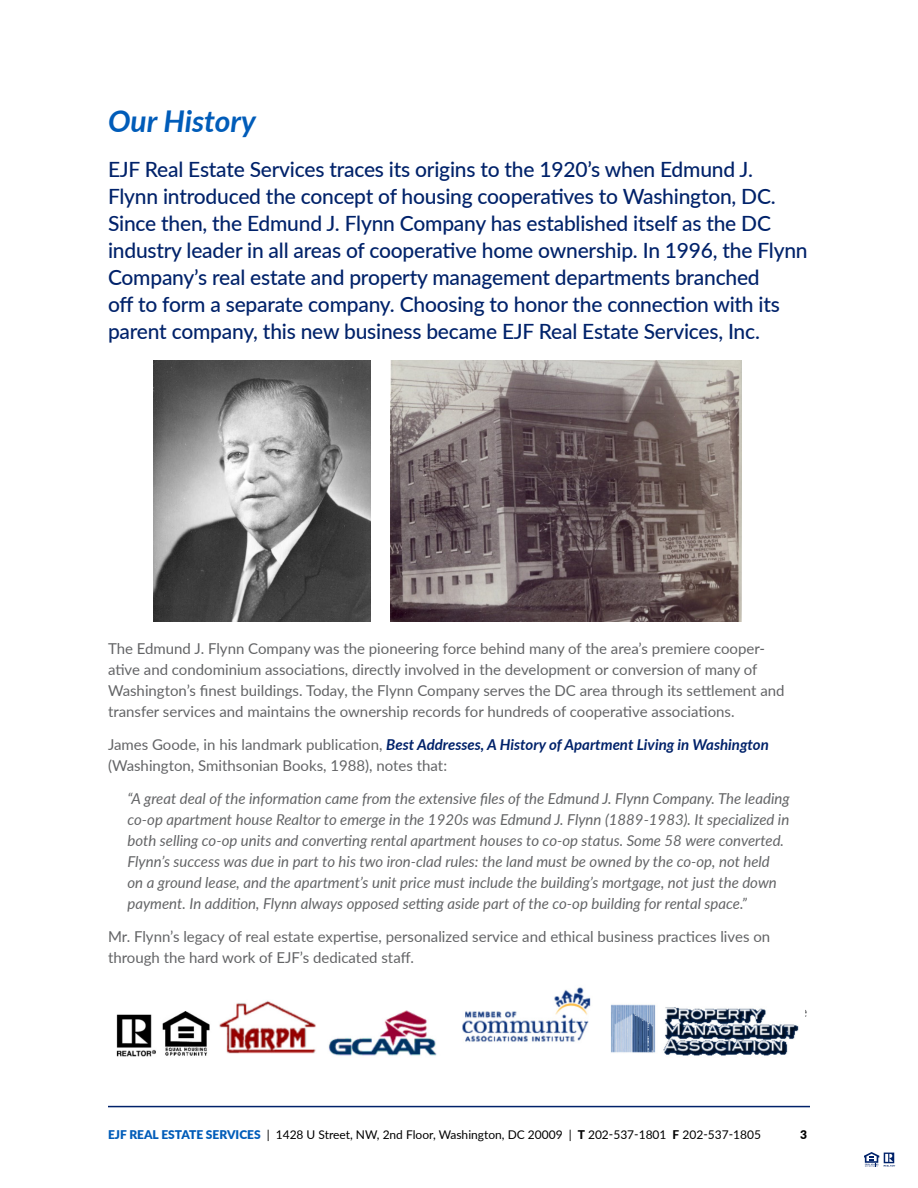
<style>
.page{position:relative;width:918px;height:1188px;background:#fff}
.page>*{position:absolute;margin:0;border:0;box-sizing:border-box;transform-origin:0 0}
.t1{font:italic 700 30px "Lato";color:#005cb9}
.t2{font:500 21px/27px "Lato";letter-spacing:-.01em;color:#00226a}
.t3{font:15px/21px "Lato";color:#636466}
.t4{font:italic 15px/21px "Lato";color:#636466}
.t5{font:12px "Lato";color:#000}
.t6{font:900 12px "Lato";color:#000}
.s1{font-weight:700;font-style:italic;color:#00226a}
.s2{font-weight:900;color:#005cb9}
.s3{font-weight:800}
</style>
<div class="page">
<hr style="left:108px;top:1106px;width:702px;height:1px;background:#00226a">
<svg style="left:864px;top:1152px;width:32px;height:15px"></svg>
<img style="left:116px;top:987px;width:683px;height:70px">
<img style="left:153px;top:360px;width:218px;height:261px">
<img style="left:390px;top:360px;width:352px;height:261px">
<h1 class="t1" style="left:108px;top:99px;width:149px">Our History</h1>
<p class="t2" style="left:108px;top:155px;width:701px">EJF Real Estate Services traces its origins to the 1920’s when Edmund J.<br>Flynn introduced the concept of housing cooperatives to Washington, DC.<br>Since then, the Edmund J. Flynn Company has established itself as the DC industry leader in all areas of cooperative home ownership. In 1996, the Flynn Company’s real estate and property management departments branched<br>off to form a separate company. Choosing to honor the connection with its parent company, this new business became EJF Real Estate Services, Inc.</p>
<p class="t3" style="left:108px;top:638px;width:678px">The Edmund J. Flynn Company was the pioneering force behind many of the area’s premiere cooper&shy;ative and condominium associations, directly involved in the development or conversion of many of Washington’s finest buildings. Today, the Flynn Company serves the DC area through its settlement and transfer services and maintains the ownership records for hundreds of cooperative associations.</p>
<p class="t3" style="left:108px;top:734px;width:662px">James Goode, in his landmark publication, <span class="s1">Best Addresses, A History of Apartment Living in Washington </span>(Washington, Smithsonian Books, 1988), notes that:</p>
<p class="t4" style="left:128px;top:788px;width:664px">“A great deal of the information came from the extensive files of the Edmund J. Flynn Company. The leading co-op apartment house Realtor to emerge in the 1920s was Edmund J. Flynn (1889-1983). It specialized in both selling co-op units and converting rental apartment houses to co-op status. Some 58 were converted.<br>Flynn’s success was due in part to his two iron-clad rules: the land must be owned by the co-op, not held<br>on a ground lease, and the apartment’s unit price must include the building’s mortgage, not just the down payment. In addition, Flynn always opposed setting aside part of the co-op building for rental space.”</p>
<p class="t3" style="left:108px;top:926px;width:664px">Mr. Flynn’s legacy of real estate expertise, personalized service and ethical business practices lives on through the hard work of EJF’s dedicated staff.</p>
<p class="t5" style="left:108px;top:1126px;width:654px"><span class="s2">EJF REAL ESTATE SERVICES</span> | 1428 U Street, NW, 2nd Floor, Washington, DC 20009 | <span class="s3">T</span> 202-537-1801 <span class="s3">F</span> 202-537-1805</p>
<p class="t6" style="left:800px;top:1125px;width:8px">3</p>
</div>
